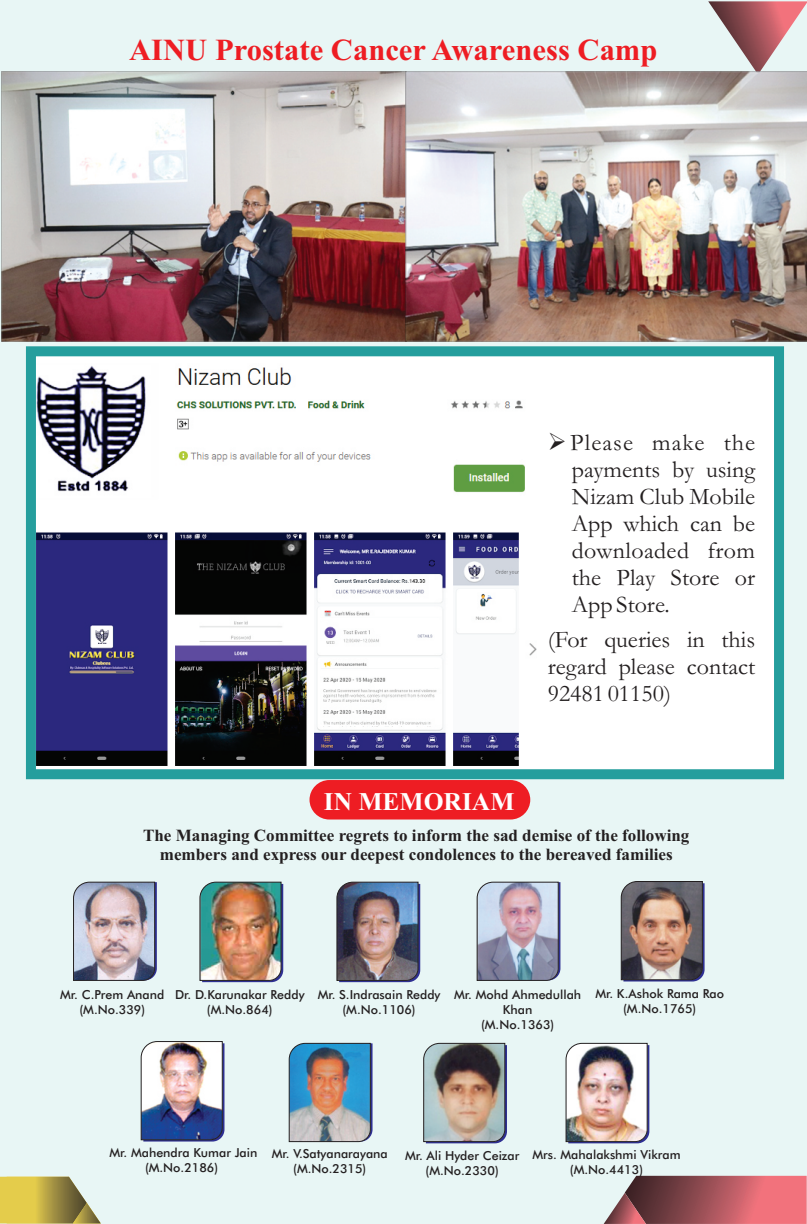
<style>
.page{position:relative;width:807px;height:1224px;background:#fff}
.page>*{position:absolute;margin:0;border:0;box-sizing:border-box;transform-origin:0 0}
.t1{font:700 30.6px "Times New Roman";color:#ee1d23}
.t2{font:700 25.6px "Times New Roman";color:#fff}
.t3{font:24px/27px "Garamond";color:#231f20;text-align:justify}
.t4{font:700 17px/18.8px "Times New Roman";color:#231f20;text-align:center}
.t5{font:500 12.4px/15px "Futura BT";color:#231f20;text-align:center}
</style>
<div class="page">
<div style="left:0;top:0;width:806px;height:1224px;background:#e8f6f5"></div>
<svg style="left:603px;top:1176px;width:203px;height:48px"></svg>
<svg style="left:0;top:1177px;width:101px;height:46px"></svg>
<svg style="left:708px;top:1px;width:98px;height:71px"></svg>
<img style="left:73px;top:881px;width:84px;height:100px">
<img style="left:199px;top:881px;width:84px;height:101px">
<img style="left:336px;top:881px;width:84px;height:101px">
<div style="left:309px;top:780px;width:221px;height:40px;background:#ee1d23;border-radius:20px"></div>
<svg style="left:476px;top:881px;width:84px;height:100px"></svg>
<svg style="left:620px;top:881px;width:84px;height:101px"></svg>
<img style="left:140px;top:1041px;width:84px;height:101px">
<img style="left:288px;top:1042px;width:84px;height:101px">
<img style="left:423px;top:1042px;width:84px;height:101px">
<img style="left:565px;top:1042px;width:84px;height:101px">
<img style="left:37px;top:357px;width:500px;height:411px">
<div style="left:537px;top:356px;width:241px;height:418px;background:#fff"></div>
<img style="left:1px;top:72px;width:805px;height:270px">
<div style="left:26px;top:346px;width:757px;height:433px;border:10px solid #259e9d"></div>
<h1 class="t1" style="left:129px;top:39px;width:530px">AINU Prostate Cancer Awareness Camp</h1>
<h3 class="t3" style="left:571px;top:432px;width:185px;text-indent:-24px">➢Please make the payments by using Nizam Club Mobile App which can be downloaded from the Play Store or App Store.</h3>
<h3 class="t3" style="left:547px;top:629px;width:209px">(For queries in this regard please contact 92481 01150)</h3>
<h2 class="t2" style="left:324px;top:793px;width:192px">IN MEMORIAM</h2>
<h3 class="t4" style="left:143px;top:828px;width:547px">The Managing Committee regrets to inform the sad demise of the following members and express our deepest condolences to the bereaved families</h3>
<p class="t5" style="left:60px;top:988px;width:106px">Mr. C.Prem Anand (M.No.339)</p>
<p class="t5" style="left:175px;top:988px;width:131px">Dr. D.Karunakar Reddy (M.No.864)</p>
<p class="t5" style="left:317px;top:988px;width:124px">Mr. S.Indrasain Reddy (M.No.1106)</p>
<p class="t5" style="left:454px;top:988px;width:128px">Mr. Mohd Ahmedullah<br>Khan<br>(M.No.1363)</p>
<p class="t5" style="left:595px;top:987px;width:130px">Mr. K.Ashok Rama Rao (M.No.1765)</p>
<p class="t5" style="left:109px;top:1147px;width:149px">Mr. Mahendra Kumar Jain (M.No.2186)</p>
<p class="t5" style="left:272px;top:1148px;width:117px">Mr. V.Satyanarayana (M.No.2315)</p>
<p class="t5" style="left:405px;top:1149px;width:116px">Mr. Ali Hyder Ceizar (M.No.2330)</p>
<p class="t5" style="left:532px;top:1148px;width:150px">Mrs. Mahalakshmi Vikram (M.No.4413)</p>
</div>
